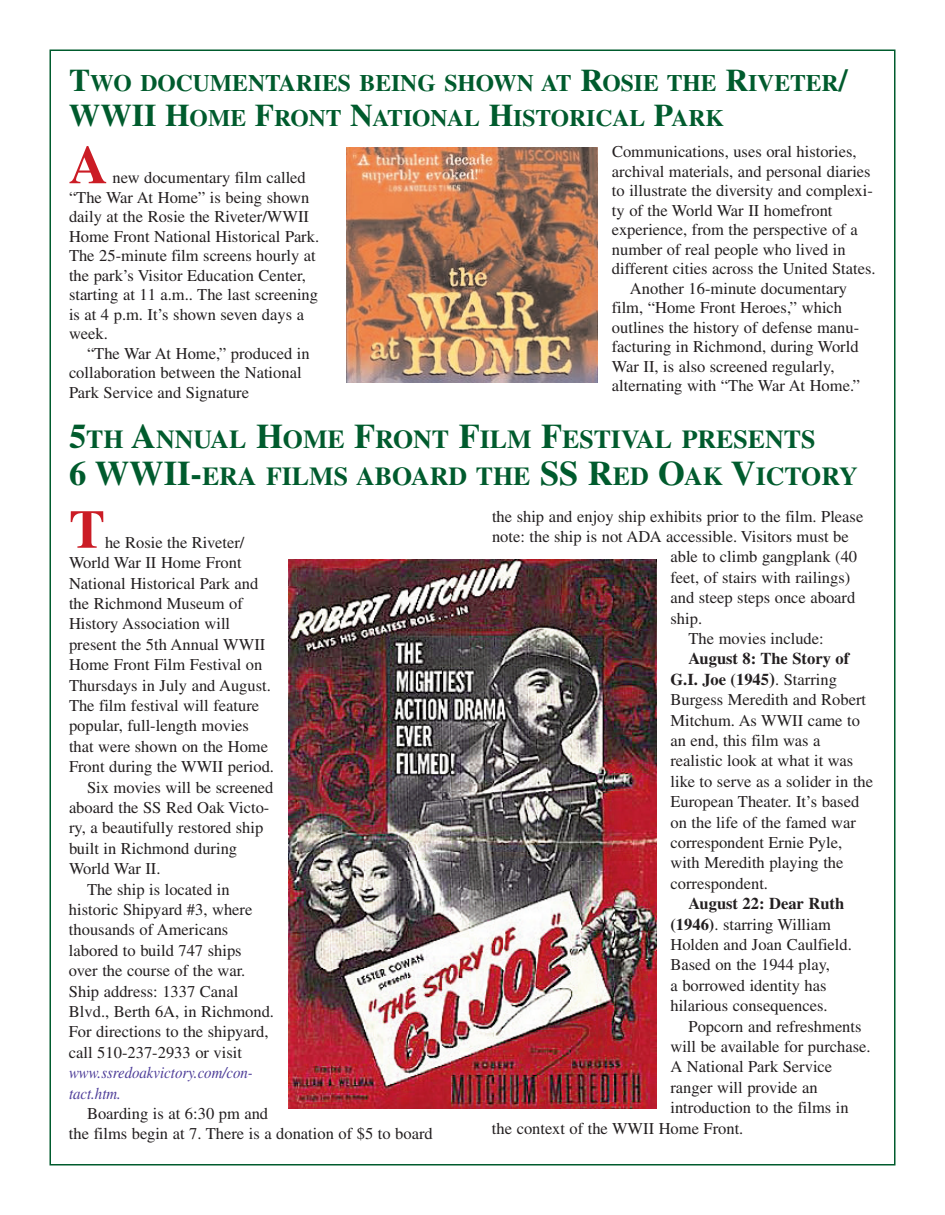
<style>
.page{position:relative;width:945px;height:1215px;background:#fff}
.page>*{position:absolute;margin:0;border:0;box-sizing:border-box;transform-origin:0 0}
.t1{font:700 54px "Times";color:#cb1c25}
.t2{font:700 25.8px/37.5px "Times";color:#005b2d}
.t3{font:700 23.7px/34.5px "Times";color:#005b2d}
.t4{font:16.5px/20.4px "Times";color:#231f20}
.t5{font:italic 16.5px/20.4px "Times";color:#4d3c98;scale:.9 1}
.s1{font-size:31.5px}
.s2{font-size:34.5px}
.s3{font-weight:700}
.s4{font-weight:700;font-size:18px}
</style>
<div class="page">
<img style="left:346px;top:147px;width:252px;height:235px">
<img style="left:288px;top:559px;width:368px;height:549px">
<h3 class="t3" style="left:69px;top:68px;width:780px"><span class="s1">T</span>WO DOCUMENTARIES BEING SHOWN AT <span class="s1">R</span>OSIE THE <span class="s1">R</span>IVETER<span class="s1">/<br>WWII H</span>OME <span class="s1">F</span>RONT <span class="s1">N</span>ATIONAL <span class="s1">H</span>ISTORICAL <span class="s1">P</span>ARK</h3>
<h1 class="t1" style="left:69px;top:147px;width:40px">A</h1>
<p class="t4" style="left:612px;top:143px;width:246px">Communications, uses oral histories,</p>
<p class="t4" style="left:612px;top:162px;width:260px">archival materials, and personal diaries</p>
<p class="t4" style="left:612px;top:182px;width:262px">to illustrate the diversity and complexi-</p>
<p class="t4" style="left:612px;top:201px;width:222px">ty of the World War II homefront</p>
<p class="t4" style="left:612px;top:221px;width:247px">experience, from the perspective of a</p>
<p class="t4" style="left:612px;top:240px;width:235px">number of real people who lived in</p>
<p class="t4" style="left:612px;top:260px;width:265px">different cities across the United States.</p>
<p class="t4" style="left:630px;top:279px;width:219px">Another 16-minute documentary</p>
<p class="t4" style="left:612px;top:299px;width:232px">film, “Home Front Heroes,” which</p>
<p class="t4" style="left:612px;top:318px;width:249px">outlines the history of defense manu-</p>
<p class="t4" style="left:612px;top:338px;width:248px">facturing in Richmond, during World</p>
<p class="t4" style="left:612px;top:357px;width:224px">War II, is also screened regularly,</p>
<p class="t4" style="left:612px;top:377px;width:250px">alternating with “The War At Home.”</p>
<h2 class="t2" style="left:69px;top:423px;width:790px"><span class="s2">5</span>TH <span class="s2">A</span>NNUAL <span class="s2">H</span>OME <span class="s2">F</span>RONT <span class="s2">F</span>ILM <span class="s2">F</span>ESTIVAL PRESENTS<br><span class="s2">6 WWII-</span>ERA FILMS ABOARD THE <span class="s2">SS R</span>ED <span class="s2">O</span>AK <span class="s2">V</span>ICTORY</h2>
<h1 class="t1" style="left:69px;top:511px;width:38px">T</h1>
<p class="t4" style="left:69px;top:170px;width:252px;line-height:19.5px;text-indent:44px">new documentary film called “The War At Home” is being shown daily at the Rosie the Riveter/WWII<br>Home Front National Historical Park.<br>The 25-minute film screens hourly at the park’s Visitor Education Center, starting at 11 a.m.. The last screening is at 4 p.m. It’s shown seven days a week.</p>
<p class="t4" style="left:69px;top:345px;width:242px;line-height:19.5px;text-indent:18px">“The War At Home,” produced in collaboration between the National<br>Park Service and Signature</p>
<p class="t4" style="left:492px;top:507px;width:373px">the ship and enjoy ship exhibits prior to the film. Please</p>
<p class="t4" style="left:492px;top:528px;width:358px">note: the ship is not ADA accessible. Visitors must be</p>
<p class="t4" style="left:670px;top:548px;width:188px">able to climb gangplank (40</p>
<p class="t4" style="left:670px;top:569px;width:181px">feet, of stairs with railings)</p>
<p class="t4" style="left:670px;top:589px;width:186px">and steep steps once aboard</p>
<p class="t4" style="left:670px;top:609px;width:33px">ship.</p>
<p class="t4" style="left:688px;top:630px;width:137px">The movies include:</p>
<p class="t4" style="left:670px;top:650px;width:204px;text-indent:18px"><span class="s3">August 8: The Story of<br>G.I. Joe (1945</span><span class="s4">)</span>. Starring<br>Burgess Meredith and Robert<br>Mitchum. As WWII came to an end, this film was a realistic look at what it was like to serve as a solider in the<br>European Theater. It’s based on the life of the famed war correspondent Ernie Pyle, with Meredith playing the correspondent.</p>
<p class="t4" style="left:670px;top:895px;width:183px;text-indent:18px"><span class="s3">August 22: Dear Ruth (1946)</span>. starring William<br>Holden and Joan Caulfield.<br>Based on the 1944 play,<br>a borrowed identity has hilarious consequences.</p>
<p class="t4" style="left:688px;top:1017px;width:175px">Popcorn and refreshments</p>
<p class="t4" style="left:670px;top:1038px;width:202px">will be available for purchase.</p>
<p class="t4" style="left:670px;top:1058px;width:163px">A National Park Service</p>
<p class="t4" style="left:670px;top:1079px;width:149px">ranger will provide an</p>
<p class="t4" style="left:670px;top:1099px;width:180px">introduction to the films in</p>
<p class="t4" style="left:492px;top:1119px;width:253px">the context of the WWII Home Front.</p>
<p class="t4" style="left:105px;top:534px;width:141px">he Rosie the Riveter/</p>
<p class="t4" style="left:69px;top:554px;width:174px">World War II Home Front</p>
<p class="t4" style="left:69px;top:575px;width:191px">National Historical Park and</p>
<p class="t4" style="left:69px;top:595px;width:176px">the Richmond Museum of</p>
<p class="t4" style="left:69px;top:615px;width:163px">History Association will</p>
<p class="t4" style="left:69px;top:636px;width:198px">present the 5th Annual WWII</p>
<p class="t4" style="left:69px;top:656px;width:195px">Home Front Film Festival on</p>
<p class="t4" style="left:69px;top:676px;width:203px">Thursdays in July and August.</p>
<p class="t4" style="left:69px;top:697px;width:192px">The film festival will feature</p>
<p class="t4" style="left:69px;top:717px;width:181px">popular, full-length movies</p>
<p class="t4" style="left:69px;top:738px;width:201px">that were shown on the Home</p>
<p class="t4" style="left:69px;top:758px;width:207px">Front during the WWII period.</p>
<p class="t4" style="left:87px;top:778px;width:188px">Six movies will be screened</p>
<p class="t4" style="left:69px;top:799px;width:202px">aboard the SS Red Oak Victo-</p>
<p class="t4" style="left:69px;top:819px;width:196px">ry, a beautifully restored ship</p>
<p class="t4" style="left:69px;top:840px;width:170px">built in Richmond during</p>
<p class="t4" style="left:69px;top:860px;width:93px">World War II.</p>
<p class="t4" style="left:87px;top:881px;width:144px">The ship is located in</p>
<p class="t4" style="left:69px;top:901px;width:185px">historic Shipyard #3, where</p>
<p class="t4" style="left:69px;top:921px;width:161px">thousands of Americans</p>
<p class="t4" style="left:69px;top:942px;width:174px">labored to build 747 ships</p>
<p class="t4" style="left:69px;top:962px;width:178px">over the course of the war.</p>
<p class="t4" style="left:69px;top:983px;width:171px">Ship address: 1337 Canal</p>
<p class="t4" style="left:69px;top:1003px;width:207px">Blvd., Berth 6A, in Richmond.</p>
<p class="t4" style="left:69px;top:1023px;width:201px">For directions to the shipyard,</p>
<p class="t4" style="left:69px;top:1044px;width:175px">call 510-237-2933 or visit</p>
<p class="t5" style="left:69px;top:1064px;width:206px">www.ssredoakvictory.com/con&shy;tact.htm.</p>
<p class="t4" style="left:69px;top:1105px;width:365px;text-indent:18px">Boarding is at 6:30 pm and<br>the films begin at 7. There is a donation of $5 to board</p>
</div>
